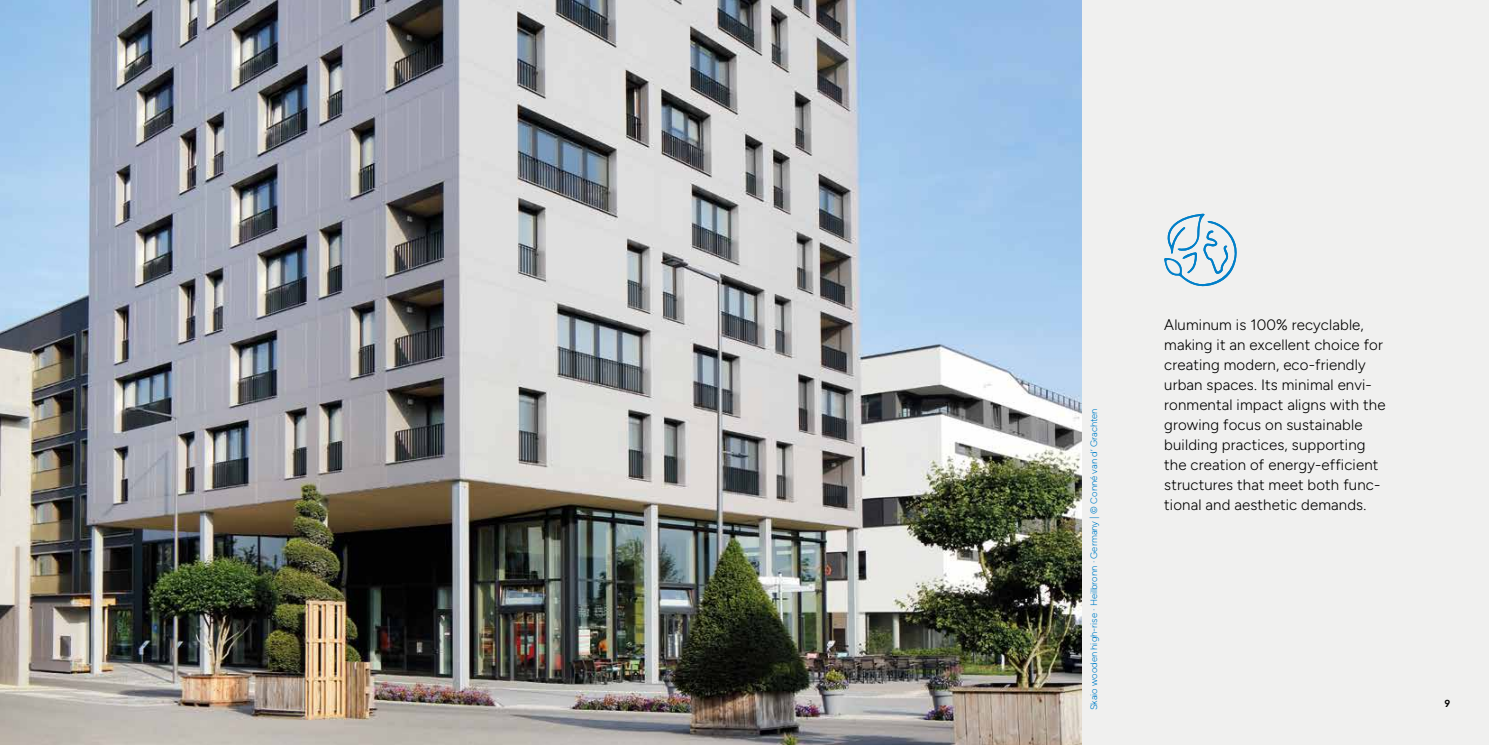
<style>
.page{position:relative;width:1489px;height:745px;background:#fff}
.page>*{position:absolute;margin:0;border:0;box-sizing:border-box;transform-origin:0 0}
.t1{font:300 15px/20px "Figtree";letter-spacing:.01em;color:#000}
.t2{font:700 10px "NN Ernesto Trial";color:#000}
.t3{font:300 9.38px "Figtree";color:#007fc8}
</style>
<div class="page">
<div style="left:1081px;top:0;width:407px;height:744px;background:#f0f0ef"></div>
<img style="left:0;top:0;width:1081px;height:744px">
<svg style="left:1164px;top:213px;width:73px;height:74px"></svg>
<p class="t3" style="left:1088px;top:710px;width:303px;rotate:-90deg">Skaio wooden high-rise · Heilbronn · Germany | © Conné van d’ Grachten</p>
<p class="t1" style="left:1164px;top:314px;width:223px">Aluminum is 100% recyclable, making it an excellent choice for creating modern, eco-friendly urban spaces. Its minimal envi&shy;ronmental impact aligns with the growing focus on sustainable building practices, supporting the creation of energy-efficient structures that meet both func&shy;tional and aesthetic demands.</p>
<p class="t2" style="left:1443px;top:699px;width:8px">9</p>
</div>
